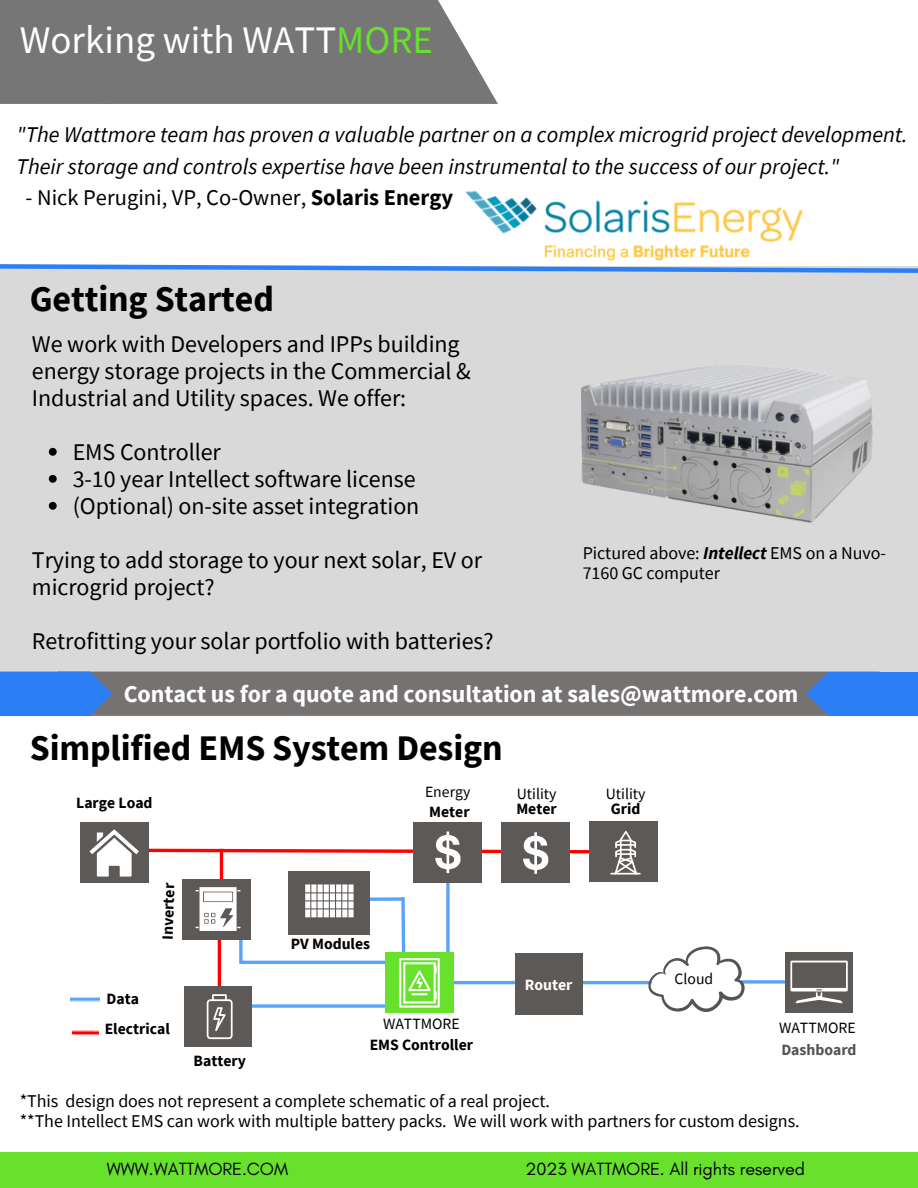
<style>
.page{position:relative;width:918px;height:1188px;background:#fff}
.page>*{position:absolute;margin:0;border:0;box-sizing:border-box;transform-origin:0 0}
.t1{font:39px "Source Sans Pro";color:#fff}
.t2{font:700 36px "Source Sans Pro";letter-spacing:-.005em;color:#000}
.t3{font:24px/27px "Source Sans Pro";letter-spacing:-.005em;color:#000}
.t4{font:700 24px "Source Sans Pro";letter-spacing:-.005em;color:#fff}
.t5{font:italic 22.5px/31.5px "Source Sans Pro";color:#000}
.t6{font:22.5px "Source Sans Pro";color:#000}
.t7{font:18px/20.2px "Source Sans Pro";letter-spacing:-.005em;color:#000}
.t8{font:18px "Glacial Indifference";letter-spacing:-.005em;color:#000}
.t9{font:700 15.75px/30.2px "Source Sans Pro";color:#000}
.t10{font:15.75px "Source Sans Pro";color:#000}
.t11{font:700 15.75px "Source Sans Pro";color:#545454}
.t12{font:700 15.75px "Source Sans Pro";color:#fff}
.s1{color:#67e12c}
.s2{font-weight:700}
.s3{font-weight:700;font-style:italic}
</style>
<div class="page">
<div style="left:0;top:1152px;width:918px;height:36px;background:#67e12c"></div>
<svg style="left:369px;top:897px;width:30px;height:4px"></svg>
<div style="left:288px;top:872px;width:81px;height:62px;background:#5d5957"></div>
<svg style="left:305px;top:884px;width:49px;height:33px;background:#d4d3d3"></svg>
<hr style="left:218px;top:932px;width:3px;height:84px;background:#f00">
<hr style="left:220px;top:849px;width:3px;height:84px;background:#f00">
<svg style="left:239px;top:939px;width:4px;height:25px"></svg>
<div style="left:183px;top:879px;width:67px;height:60px;background:#5d5957"></div>
<svg style="left:252px;top:1004px;width:134px;height:4px"></svg>
<div style="left:184px;top:987px;width:68px;height:60px;background:#5d5957"></div>
<svg style="left:196px;top:887px;width:45px;height:44px"></svg>
<svg style="left:207px;top:994px;width:26px;height:45px"></svg>
<div style="left:81px;top:823px;width:67px;height:60px;background:#5d5957"></div>
<svg style="left:446px;top:883px;width:4px;height:69px"></svg>
<hr style="left:241px;top:961px;width:207px;height:3px;background:#5ba3f8">
<hr style="left:442px;top:981px;width:84px;height:3px;background:#5ba3f8">
<div style="left:386px;top:952px;width:67px;height:60px;background:#67e12c"></div>
<svg style="left:399px;top:897px;width:41px;height:111px"></svg>
<div style="left:414px;top:823px;width:68px;height:60px;background:#5d5957"></div>
<div style="left:502px;top:823px;width:68px;height:60px;background:#5d5957"></div>
<div style="left:590px;top:822px;width:68px;height:60px;background:#5d5957"></div>
<svg style="left:89px;top:829px;width:551px;height:48px"></svg>
<hr style="left:610px;top:873px;width:31px;height:2px;background:#fff">
<hr style="left:567px;top:981px;width:85px;height:3px;background:#5ba3f8">
<div style="left:515px;top:954px;width:68px;height:61px;background:#5d5957"></div>
<svg style="left:746px;top:980px;width:39px;height:4px"></svg>
<div style="left:785px;top:952px;width:68px;height:60px;background:#5d5957"></div>
<svg style="left:644px;top:946px;width:102px;height:66px"></svg>
<svg style="left:790px;top:961px;width:58px;height:42px"></svg>
<div style="left:0;top:266px;width:918px;height:448px;background:#d9d9d9"></div>
<img style="left:581px;top:365px;width:292px;height:158px">
<div style="left:0;top:0;width:108px;height:104px;background:#767676"></div>
<div style="left:108px;top:0;width:390px;height:104px;background:#767676"></div>
<svg style="left:0;top:672px;width:918px;height:44px;background:#65748e"></svg>
<img style="left:72px;top:1030px;width:26px;height:6px">
<img style="left:70px;top:996px;width:30px;height:6px">
<img style="left:465px;top:190px;width:338px;height:71px">
<svg style="left:49px;top:448px;width:8px;height:8px"></svg>
<svg style="left:49px;top:475px;width:8px;height:8px"></svg>
<svg style="left:49px;top:502px;width:8px;height:8px"></svg>
<svg style="left:0;top:264px;width:918px;height:9px"></svg>
<h1 class="t1" style="left:20px;top:15px;width:415px">Working with WATT<span class="s1">MORE</span></h1>
<p class="t5" style="left:17px;top:118px;width:893px">"The Wattmore team has proven a valuable partner on a complex microgrid project development.<br>Their storage and controls expertise have been instrumental to the success of our project."</p>
<p class="t6" style="left:26px;top:183px;width:429px">- Nick Perugini, VP, Co-Owner, <span class="s2">Solaris Energy</span></p>
<h2 class="t2" style="left:30px;top:275px;width:246px">Getting Started</h2>
<p class="t3" style="left:32px;top:330px;width:440px">We work with Developers and IPPs building energy storage projects in the Commercial &amp;<br>Industrial and Utility spaces. We offer:</p>
<p class="t3" style="left:73px;top:438px;width:348px">EMS Controller<br>3-10 year Intellect software license (Optional) on-site asset integration</p>
<p class="t3" style="left:32px;top:546px;width:452px">Trying to add storage to your next solar, EV or microgrid project?</p>
<p class="t3" style="left:32px;top:627px;width:463px">Retrofitting your solar portfolio with batteries?</p>
<p class="t7" style="left:583px;top:542px;width:305px">Pictured above: <span class="s3">Intellect</span> EMS on a Nuvo-<br>7160 GC computer</p>
<p class="t4" style="left:124px;top:678px;width:676px">Contact us for a quote and consultation at sales@wattmore.com</p>
<h2 class="t2" style="left:30px;top:725px;width:475px">Simplified EMS System Design</h2>
<p class="t9" style="left:76px;top:788px;width:78px">Large Load</p>
<p class="t9" style="left:152px;top:939px;width:58px;rotate:-88deg">Inverter</p>
<p class="t9" style="left:105px;top:983px;width:67px">Data<br>Electrical</p>
<p class="t9" style="left:194px;top:1045px;width:54px">Battery</p>
<p class="t10" style="left:425px;top:781px;width:47px">Energy</p>
<p class="t10" style="left:517px;top:783px;width:41px">Utility</p>
<p class="t10" style="left:606px;top:783px;width:41px">Utility</p>
<p class="t9" style="left:429px;top:796px;width:42px">Meter</p>
<p class="t9" style="left:516px;top:793px;width:42px">Meter</p>
<p class="t9" style="left:611px;top:793px;width:31px">Grid</p>
<p class="t9" style="left:291px;top:929px;width:81px">PV Modules</p>
<p class="t10" style="left:383px;top:1013px;width:78px">WATTMORE</p>
<p class="t9" style="left:370px;top:1029px;width:105px">EMS Controller</p>
<p class="t12" style="left:525px;top:974px;width:49px">Router</p>
<p class="t10" style="left:675px;top:969px;width:40px">Cloud</p>
<p class="t10" style="left:779px;top:1018px;width:78px">WATTMORE</p>
<p class="t11" style="left:781px;top:1039px;width:77px">Dashboard</p>
<p class="t7" style="left:20px;top:1090px;width:781px">*This design does not represent a complete schematic of a real project.<br>**The Intellect EMS can work with multiple battery packs. We will work with partners for custom designs.</p>
<p class="t8" style="left:107px;top:1158px;width:183px">WWW.WATTMORE.COM</p>
<p class="t8" style="left:525px;top:1158px;width:281px">2023 WATTMORE. All rights reserved</p>
</div>
